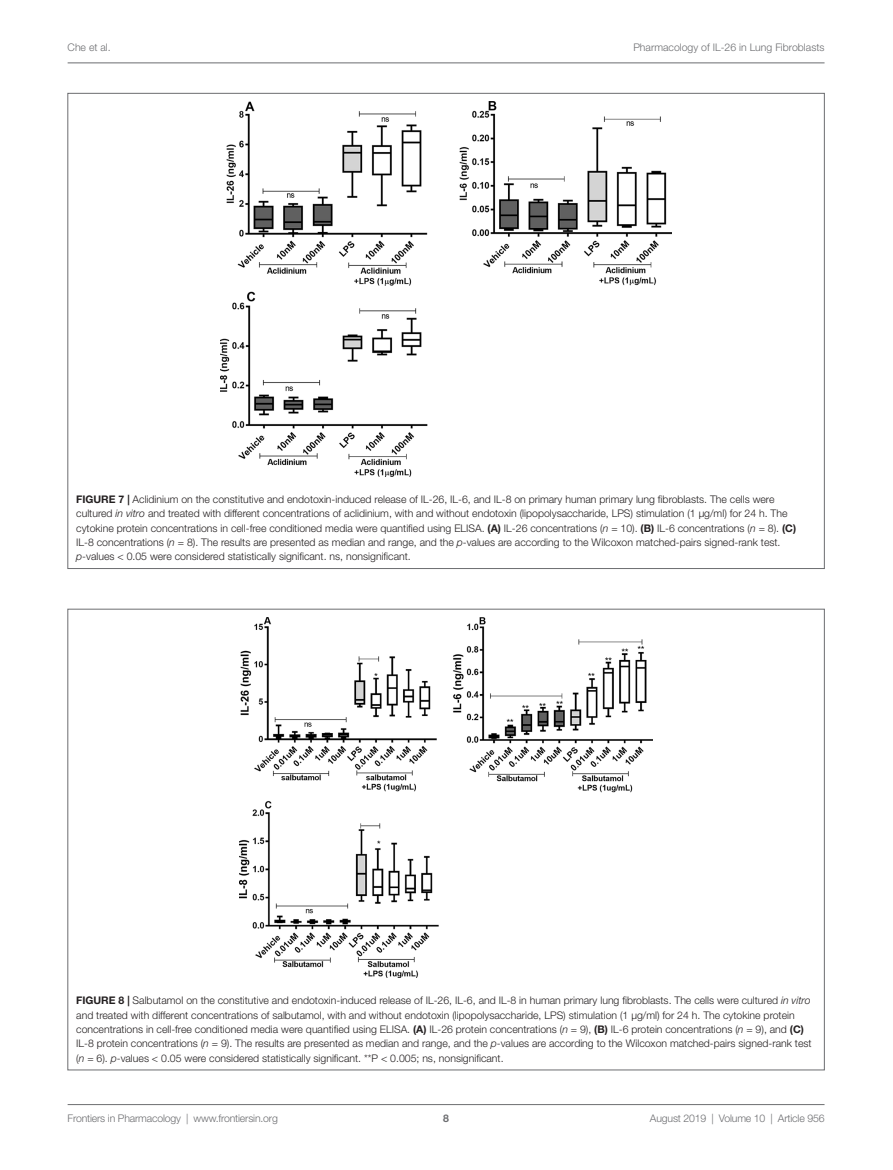
<style>
.page{position:relative;width:893px;height:1170px;background:#fff}
.page>*{position:absolute;margin:0;border:0;box-sizing:border-box;transform-origin:0 0}
.FC{font:300 10.5px/14.2px "Helvetica Neue LT Std";color:#231f20}
.t1{font:300 10.5px "Helvetica Neue LT Std";letter-spacing:-.015em;color:#6c6d70}
.t2{font:700 10.5px "Helvetica Neue LT Std";color:#6c6d70}
.s1{font-weight:700}
.s2{font-style:italic}
</style>
<div class="page">
<hr style="left:68px;top:63px;width:756px;height:1px;background:#6c6d70">
<hr style="left:68px;top:1104px;width:756px;height:1px;background:#6c6d70">
<img style="left:220px;top:102px;width:452px;height:374px">
<img style="left:240px;top:617px;width:412px;height:360px">
<p class="t1" style="left:68px;top:41px;width:45px">Che et al.</p>
<p class="t1" style="left:633px;top:41px;width:193px">Pharmacology of IL-26 in Lung Fibroblasts</p>
<p class="FC" style="left:76px;top:492px;width:721px"><span class="s1">FIGURE 7 |</span> Aclidinium on the constitutive and endotoxin-induced release of IL-26, IL-6, and IL-8 on primary human primary lung fibroblasts. The cells were cultured <span class="s2">in vitro</span> and treated with different concentrations of aclidinium, with and without endotoxin (lipopolysaccharide, LPS) stimulation (1 µg/ml) for 24 h. The cytokine protein concentrations in cell-free conditioned media were quantified using ELISA. <span class="s1">(A)</span> IL-26 concentrations (<span class="s2">n</span> = 10). <span class="s1">(B)</span> IL-6 concentrations (<span class="s2">n</span> = 8). <span class="s1">(C)<br></span>IL-8 concentrations (<span class="s2">n</span> = 8). The results are presented as median and range, and the <span class="s2">p</span>-values are according to the Wilcoxon matched-pairs signed-rank test. <span class="s2">p</span>-values &lt; 0.05 were considered statistically significant. ns, nonsignificant.</p>
<p class="FC" style="left:76px;top:993px;width:737px"><span class="s1">FIGURE 8 |</span> Salbutamol on the constitutive and endotoxin-induced release of IL-26, IL-6, and IL-8 in human primary lung fibroblasts. The cells were cultured <span class="s2">in vitro </span>and treated with different concentrations of salbutamol, with and without endotoxin (lipopolysaccharide, LPS) stimulation (1 µg/ml) for 24 h. The cytokine protein concentrations in cell-free conditioned media were quantified using ELISA. <span class="s1">(A)</span> IL-26 protein concentrations (<span class="s2">n</span> = 9), <span class="s1">(B)</span> IL-6 protein concentrations (<span class="s2">n</span> = 9), and <span class="s1">(C)<br></span>IL-8 protein concentrations (<span class="s2">n</span> = 9). The results are presented as median and range, and the <span class="s2">p</span>-values are according to the Wilcoxon matched-pairs signed-rank test (<span class="s2">n</span> = 6). <span class="s2">p</span>-values &lt; 0.05 were considered statistically significant. **P &lt; 0.005; ns, nonsignificant.</p>
<p class="t1" style="left:68px;top:1111px;width:212px">Frontiers in Pharmacology | www.frontiersin.org</p>
<p class="t2" style="left:443px;top:1111px;width:7px">8</p>
<p class="t1" style="left:650px;top:1111px;width:176px">August 2019 | Volume 10 | Article 956</p>
</div>
